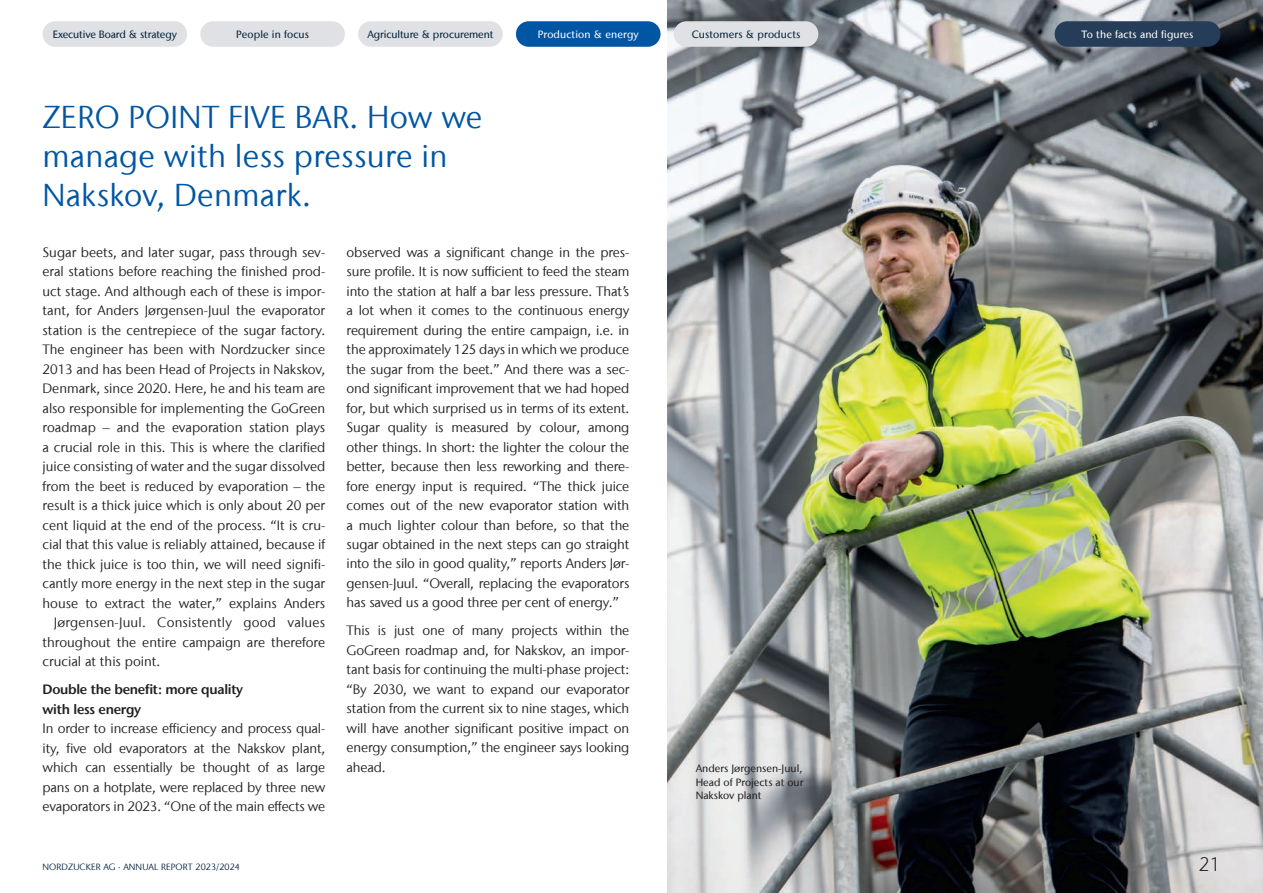
<style>
.page{position:relative;width:1263px;height:893px;background:#fff}
.page>*{position:absolute;margin:0;border:0;box-sizing:border-box;transform-origin:0 0}
.t1{font:31.5px/39px "Stone Sans IIITC Com";letter-spacing:.01em;color:#0156a3}
.t2{font:300 19.5px "Stone Sans IIITC Com";color:#231f20}
.t3{font:13.5px/19.5px "Stone Sans IIITC Com";color:#231f20;text-align:justify}
.t4{font:600 13.5px/19.5px "Stone Sans IIITC Com";letter-spacing:-.02em;color:#231f20}
.t5{font:500 10.5px/13.5px "Stone Sans IIITC Com";color:#231f20;text-align:justify}
.t6{font:500 10.5px "Stone Sans IIITC Com";letter-spacing:-.01em;color:#00213d}
.t7{font:500 10.5px "Stone Sans IIITC Com";letter-spacing:.01em;color:#fff}
.t8{font:500 10.5px "Stone Sans IIITC Com";letter-spacing:.01em;color:#00213d}
.t9{font:9px "Stone Sans IIITC Com";letter-spacing:.01em;color:#00213d}
</style>
<div class="page">
<img style="left:668px;top:0;width:595px;height:893px">
<div style="left:43px;top:21px;width:144px;height:26px;background:#e0e1e4;border-radius:13px"></div>
<div style="left:1054px;top:21px;width:166px;height:26px;background:#253d58;border-radius:13px"></div>
<div style="left:200px;top:21px;width:145px;height:26px;background:#e0e1e4;border-radius:13px"></div>
<div style="left:358px;top:21px;width:145px;height:26px;background:#e0e1e4;border-radius:13px"></div>
<div style="left:674px;top:21px;width:144px;height:26px;background:#e0e1e4;border-radius:13px"></div>
<div style="left:516px;top:21px;width:144px;height:26px;background:#0156a3;border-radius:13px"></div>
<p class="t6" style="left:53px;top:28px;width:126px">Executive Board &amp; strategy</p>
<p class="t8" style="left:236px;top:28px;width:74px">People in focus</p>
<p class="t6" style="left:367px;top:28px;width:128px">Agriculture &amp; procurement</p>
<p class="t7" style="left:538px;top:28px;width:102px">Production &amp; energy</p>
<p class="t8" style="left:692px;top:28px;width:110px">Customers &amp; products</p>
<p class="t7" style="left:1081px;top:28px;width:113px">To the facts and figures</p>
<h1 class="t1" style="left:43px;top:97px;width:441px">ZERO POINT FIVE BAR. How we manage with less pressure in<br>Nakskov, Denmark.</h1>
<p class="t3" style="left:43px;top:242px;width:284px">Sugar beets, and later sugar, pass through sev-</p>
<p class="t3" style="left:43px;top:262px;width:284px">eral stations before reaching the finished prod-</p>
<p class="t3" style="left:43px;top:281px;width:284px">uct stage. And although each of these is impor-</p>
<p class="t3" style="left:43px;top:301px;width:284px">tant, for Anders Jørgensen-Juul the evaporator</p>
<p class="t3" style="left:43px;top:320px;width:284px">station is the centrepiece of the sugar factory.</p>
<p class="t3" style="left:43px;top:340px;width:284px">The engineer has been with Nordzucker since</p>
<p class="t3" style="left:43px;top:359px;width:284px">2013 and has been Head of Projects in Nakskov,</p>
<p class="t3" style="left:43px;top:379px;width:284px">Denmark, since 2020. Here, he and his team are</p>
<p class="t3" style="left:43px;top:398px;width:284px">also responsible for implementing the GoGreen</p>
<p class="t3" style="left:43px;top:418px;width:284px">roadmap – and the evaporation station plays</p>
<p class="t3" style="left:43px;top:437px;width:284px">a crucial role in this. This is where the clarified</p>
<p class="t3" style="left:43px;top:457px;width:284px">juice consisting of water and the sugar dissolved</p>
<p class="t3" style="left:43px;top:476px;width:284px">from the beet is reduced by evaporation – the</p>
<p class="t3" style="left:43px;top:496px;width:284px">result is a thick juice which is only about 20 per</p>
<p class="t3" style="left:43px;top:515px;width:284px">cent liquid at the end of the process. “It is cru-</p>
<p class="t3" style="left:43px;top:535px;width:284px">cial that this value is reliably attained, because if</p>
<p class="t3" style="left:43px;top:554px;width:284px">the thick juice is too thin, we will need signifi-</p>
<p class="t3" style="left:43px;top:574px;width:284px">cantly more energy in the next step in the sugar</p>
<p class="t3" style="left:43px;top:593px;width:284px">house to extract the water,” explains Anders</p>
<p class="t3" style="left:54px;top:612px;width:273px">Jørgensen-Juul. Consistently good values</p>
<p class="t3" style="left:43px;top:632px;width:284px">throughout the entire campaign are therefore</p>
<p class="t3" style="left:43px;top:651px;width:119px">crucial at this point.</p>
<p class="t4" style="left:43px;top:679px;width:202px">Double the benefit: more quality with less energy</p>
<p class="t3" style="left:43px;top:718px;width:284px">In order to increase efficiency and process qual&shy;ity, five old evaporators at the Nakskov plant, which can essentially be thought of as large pans on a hotplate, were replaced by three new evaporators in 2023. “One of the main effects we</p>
<p class="t3" style="left:347px;top:242px;width:284px">observed was a significant change in the pres&shy;sure profile. It is now sufficient to feed the steam into the station at half a bar less pressure. That’s a lot when it comes to the continuous energy requirement during the entire campaign, i.e. in the approximately 125 days in which we produce the sugar from the beet.” And there was a sec&shy;ond significant improvement that we had hoped for, but which surprised us in terms of its extent.<br>Sugar quality is measured by colour, among other things. In short: the lighter the colour the better, because then less reworking and there&shy;fore energy input is required. “The thick juice comes out of the new evaporator station with a much lighter colour than before, so that the sugar obtained in the next steps can go straight into the silo in good quality,” reports Anders Jør&shy;gensen-Juul. “Overall, replacing the evaporators has saved us a good three per cent of energy.”</p>
<p class="t3" style="left:347px;top:621px;width:284px">This is just one of many projects within the GoGreen roadmap and, for Nakskov, an impor&shy;tant basis for continuing the multi-phase project: “By 2030, we want to expand our evaporator station from the current six to nine stages, which will have another significant positive impact on energy consumption,” the engineer says looking ahead.</p>
<p class="t9" style="left:43px;top:862px;width:199px">NORDZUCKER AG · ANNUAL REPORT 2023/2024</p>
<p class="t5" style="left:696px;top:762px;width:109px">Anders Jørgensen-Juul, Head of Projects at our Nakskov plant</p>
<h2 class="t2" style="left:1199px;top:852px;width:23px">21</h2>
</div>
